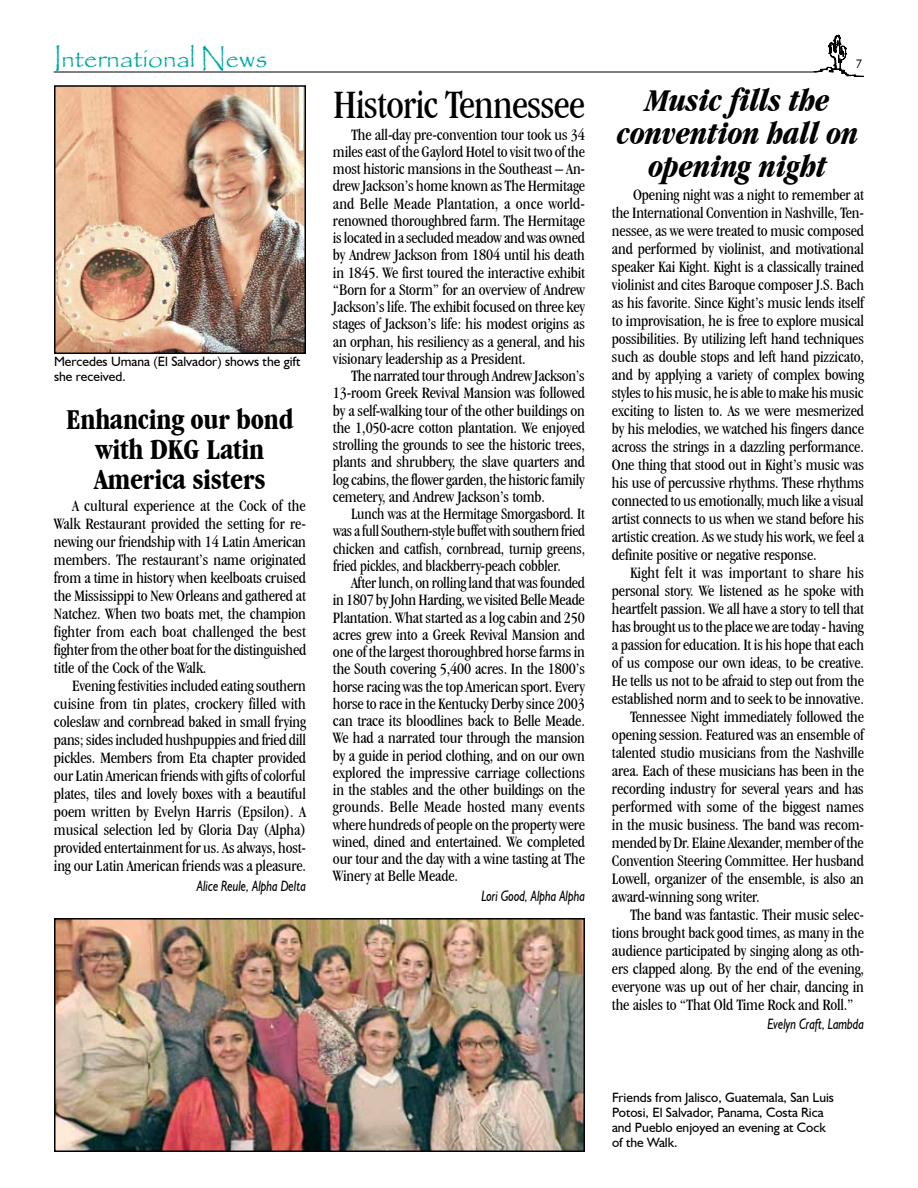
<style>
.page{position:relative;width:918px;height:1188px;background:#fff}
.page>*{position:absolute;margin:0;border:0;box-sizing:border-box;transform-origin:0 0}
.t1{font:condensed 42px "Garamond IT Cby BT";letter-spacing:-.02em;color:#000}
.t2{font:italic 700 condensed 33px/33px "Garamond IT Cby BT";letter-spacing:-.01em;color:#000;text-align:center}
.t3{font:700 condensed 30px/30px "Garamond IT Cby BT";letter-spacing:-.01em;color:#000;text-align:center}
.t4{font:27px "Papyrus";letter-spacing:-.01em;color:#00a9a1}
.t5{font:condensed 16.5px/18px "Garamond IT Cby BT";letter-spacing:-.01em;color:#000;text-align:justify}
.t6{font:condensed 16.5px/17.2px "Garamond IT Cby BT";letter-spacing:-.01em;color:#000;text-align:justify;scale:.95 1}
.t7{font:condensed 16.5px "Garamond IT Cby BT";letter-spacing:.01em;color:#000}
.t8{font:italic 15px "Humanist 521 BT";letter-spacing:-.005em;color:#000;scale:.8 1}
.t9{font:13.5px/15px "Humanist 521 BT";color:#000}
.t10{font:12px "Futura BT";color:#000}
</style>
<div class="page">
<svg style="left:813px;top:35px;width:51px;height:42px"></svg>
<hr style="left:54px;top:72px;width:759px;height:1px;background:#000">
<img style="left:57px;top:88px;width:246px;height:263px">
<div style="left:54px;top:85px;width:252px;height:269px;border:2px solid #000"></div>
<img style="left:57px;top:921px;width:525px;height:228px">
<div style="left:54px;top:918px;width:531px;height:234px;border:2px solid #000"></div>
<h3 class="t4" style="left:54px;top:42px;width:215px">International News</h3>
<p class="t9" style="left:54px;top:354px;width:248px">Mercedes Umana (El Salvador) shows the gift she received.</p>
<h3 class="t3" style="left:66px;top:403px;width:229px">Enhancing our bond with DKG Latin<br>America sisters</h3>
<p class="t5" style="left:54px;top:497px;width:254px;text-indent:18px">A cultural experience at the Cock of the Walk Restaurant provided the setting for re&shy;newing our friendship with 14 Latin American members. The restaurant’s name originated from a time in history when keelboats cruised the Mississippi to New Orleans and gathered at Natchez. When two boats met, the champion fighter from each boat challenged the best fighter from the other boat for the distinguished title of the Cock of the Walk.</p>
<p class="t5" style="left:54px;top:677px;width:254px;text-indent:18px">Evening festivities included eating southern cuisine from tin plates, crockery filled with coleslaw and cornbread baked in small frying pans; sides included hushpuppies and fried dill pickles. Members from Eta chapter provided our Latin American friends with gifts of colorful plates, tiles and lovely boxes with a beautiful poem written by Evelyn Harris (Epsilon). A musical selection led by Gloria Day (Alpha) provided entertainment for us. As always, host&shy;ing our Latin American friends was a pleasure.</p>
<p class="t8" style="left:197px;top:876px;width:138px">Alice Reule, Alpha Delta</p>
<h1 class="t1" style="left:333px;top:80px;width:254px">Historic Tennessee</h1>
<p class="t5" style="left:333px;top:126px;width:254px;line-height:17.2px;text-indent:18px">The all-day pre-convention tour took us 34 miles east of the Gaylord Hotel to visit two of the most historic mansions in the Southeast – An&shy;drew Jackson’s home known as The Hermitage and Belle Meade Plantation, a once world&shy;renowned thoroughbred farm. The Hermitage is located in a secluded meadow and was owned by Andrew Jackson from 1804 until his death in 1845. We first toured the interactive exhibit “Born for a Storm” for an overview of Andrew Jackson’s life. The exhibit focused on three key stages of Jackson’s life: his modest origins as an orphan, his resiliency as a general, and his visionary leadership as a President.</p>
<p class="t5" style="left:333px;top:367px;width:254px;line-height:17.2px;text-indent:18px">The narrated tour through Andrew Jackson’s 13-room Greek Revival Mansion was followed by a self-walking tour of the other buildings on the 1,050-acre cotton plantation. We enjoyed strolling the grounds to see the historic trees, plants and shrubbery, the slave quarters and log cabins, the flower garden, the historic family cemetery, and Andrew Jackson’s tomb.</p>
<p class="t6" style="left:333px;top:505px;width:267px;text-indent:18px">Lunch was at the Hermitage Smorgasbord. It was a full Southern-style buffet with southern fried chicken and catfish, cornbread, turnip greens, fried pickles, and blackberry-peach cobbler.</p>
<p class="t5" style="left:333px;top:574px;width:254px;line-height:17.2px;text-indent:18px">After lunch, on rolling land that was founded in 1807 by John Harding, we visited Belle Meade Plantation. What started as a log cabin and 250 acres grew into a Greek Revival Mansion and one of the largest thoroughbred horse farms in the South covering 5,400 acres. In the 1800’s horse racing was the top American sport. Every horse to race in the Kentucky Derby since 2003 can trace its bloodlines back to Belle Meade.<br>We had a narrated tour through the mansion by a guide in period clothing, and on our own explored the impressive carriage collections in the stables and the other buildings on the grounds. Belle Meade hosted many events where hundreds of people on the property were wined, dined and entertained. We completed our tour and the day with a wine tasting at The Winery at Belle Meade.</p>
<p class="t8" style="left:482px;top:887px;width:131px">Lori Good, Alpha Alpha</p>
<p class="t10" style="left:855px;top:57px;width:9px">7</p>
<h2 class="t2" style="left:617px;top:83px;width:243px">Music fills the convention hall on opening night</h2>
<p class="t5" style="left:612px;top:185px;width:254px;text-indent:21px">Opening night was a night to remember at the International Convention in Nashville, Ten&shy;nessee, as we were treated to music composed and performed by violinist, and motivational speaker Kai Kight. Kight is a classically trained violinist and cites Baroque composer J.S. Bach as his favorite. Since Kight’s music lends itself to improvisation, he is free to explore musical possibilities. By utilizing left hand techniques such as double stops and left hand pizzicato, and by applying a variety of complex bowing styles to his music, he is able to make his music exciting to listen to. As we were mesmerized by his melodies, we watched his fingers dance across the strings in a dazzling performance.<br>One thing that stood out in Kight’s music was his use of percussive rhythms. These rhythms connected to us emotionally, much like a visual artist connects to us when we stand before his artistic creation. As we study his work, we feel a definite positive or negative response.</p>
<p class="t7" style="left:630px;top:563px;width:236px">Kight felt it was important to share his</p>
<p class="t5" style="left:612px;top:581px;width:254px">personal story. We listened as he spoke with</p>
<p class="t5" style="left:612px;top:599px;width:254px">heartfelt passion. We all have a story to tell that</p>
<p class="t5" style="left:612px;top:617px;width:253px">has brought us to the place we are today - having</p>
<p class="t5" style="left:612px;top:635px;width:254px">a passion for education. It is his hope that each</p>
<p class="t5" style="left:612px;top:653px;width:254px">of us compose our own ideas, to be creative.</p>
<p class="t5" style="left:612px;top:671px;width:253px">He tells us not to be afraid to step out from the</p>
<p class="t5" style="left:612px;top:689px;width:254px">established norm and to seek to be innovative.</p>
<p class="t5" style="left:630px;top:707px;width:236px">Tennessee Night immediately followed the</p>
<p class="t5" style="left:612px;top:725px;width:254px">opening session. Featured was an ensemble of</p>
<p class="t5" style="left:612px;top:743px;width:253px">talented studio musicians from the Nashville</p>
<p class="t5" style="left:612px;top:761px;width:253px">area. Each of these musicians has been in the</p>
<p class="t5" style="left:612px;top:779px;width:253px">recording industry for several years and has</p>
<p class="t5" style="left:612px;top:797px;width:254px">performed with some of the biggest names</p>
<p class="t5" style="left:612px;top:815px;width:254px">in the music business. The band was recom-</p>
<p class="t5" style="left:612px;top:833px;width:253px">mended by Dr. Elaine Alexander, member of the</p>
<p class="t5" style="left:612px;top:851px;width:254px">Convention Steering Committee. Her husband</p>
<p class="t5" style="left:612px;top:869px;width:254px">Lowell, organizer of the ensemble, is also an</p>
<p class="t5" style="left:612px;top:887px;width:149px">award-winning song writer.</p>
<p class="t5" style="left:630px;top:905px;width:236px">The band was fantastic. Their music selec-</p>
<p class="t5" style="left:612px;top:923px;width:253px">tions brought back good times, as many in the</p>
<p class="t5" style="left:612px;top:941px;width:254px">audience participated by singing along as oth-</p>
<p class="t5" style="left:612px;top:959px;width:254px">ers clapped along. By the end of the evening,</p>
<p class="t5" style="left:612px;top:977px;width:254px">everyone was up out of her chair, dancing in</p>
<p class="t5" style="left:612px;top:995px;width:243px">the aisles to “That Old Time Rock and Roll.”</p>
<p class="t8" style="left:767px;top:1015px;width:122px">Evelyn Craft, Lambda</p>
<p class="t9" style="left:612px;top:1089px;width:224px">Friends from Jalisco, Guatemala, San Luis<br>Potosi, El Salvador, Panama, Costa Rica and Pueblo enjoyed an evening at Cock of the Walk.</p>
</div>
